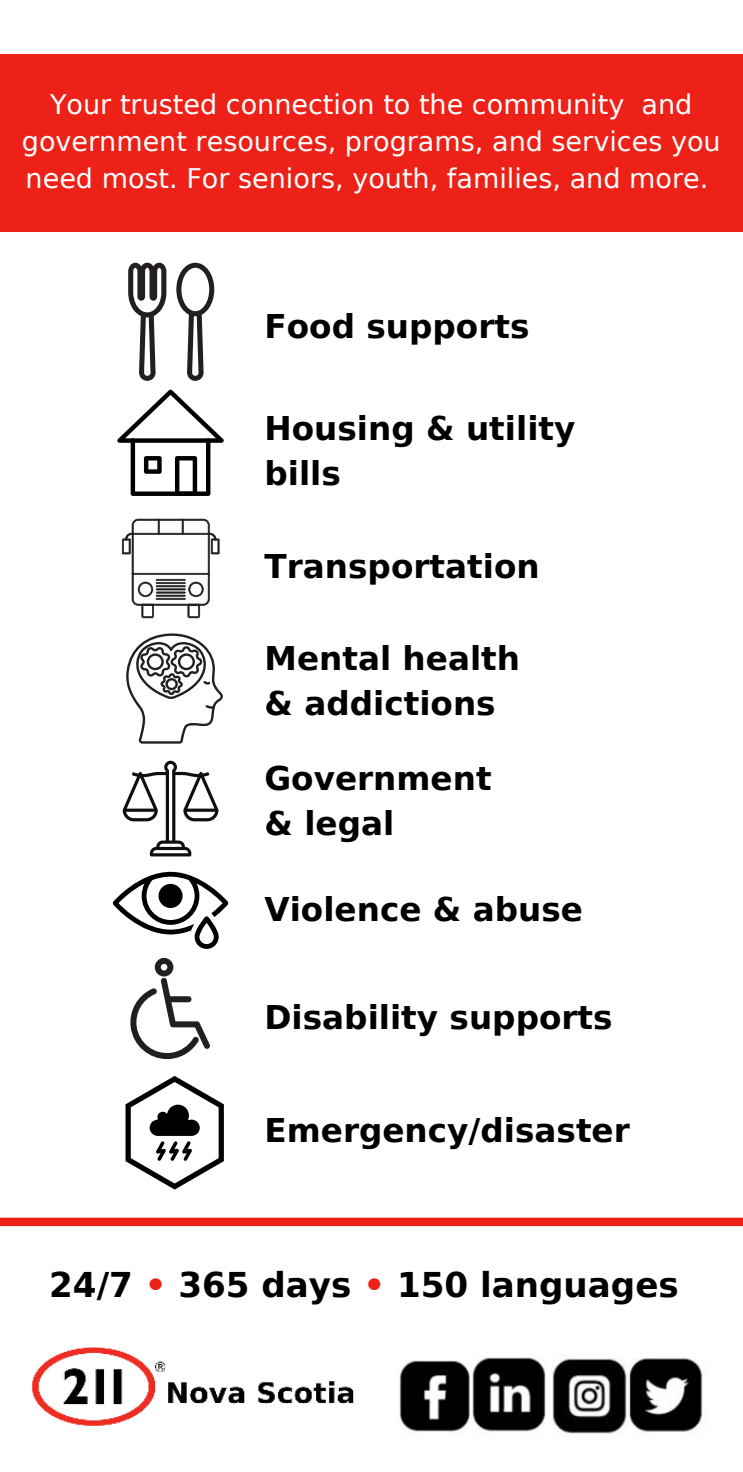
<style>
.page{position:relative;width:743px;height:1472px;background:#fff}
.page>*{position:absolute;margin:0;border:0;box-sizing:border-box;transform-origin:0 0}
.t1{font:700 34.2px "DejaVu Sans";color:#000}
.t2{font:700 32.62px/44.8px "DejaVu Sans";color:#000}
.t3{font:27px/37.1px "DejaVu Sans";color:#fff;text-align:center}
.s1{color:#ed2117}
</style>
<div class="page">
<svg style="left:128px;top:263px;width:38px;height:118px"></svg>
<svg style="left:176px;top:263px;width:38px;height:118px"></svg>
<svg style="left:117px;top:389px;width:107px;height:107px"></svg>
<svg style="left:122px;top:519px;width:97px;height:99px"></svg>
<svg style="left:126px;top:633px;width:97px;height:110px"></svg>
<svg style="left:123px;top:760px;width:95px;height:96px"></svg>
<svg style="left:113px;top:872px;width:115px;height:77px"></svg>
<svg style="left:130px;top:958px;width:80px;height:101px"></svg>
<svg style="left:125px;top:1076px;width:98px;height:113px"></svg>
<div style="left:0;top:54px;width:708px;height:177px;background:#ed2117"></div>
<div style="left:33px;top:54px;width:709px;height:177px;background:#ed2117"></div>
<div style="left:0;top:1217px;width:742px;height:9px;background:#ed2117"></div>
<img style="left:399px;top:1357px;width:147px;height:75px">
<img style="left:552px;top:1358px;width:151px;height:76px">
<img style="left:32px;top:1347px;width:322px;height:79px">
<p class="t3" style="left:22px;top:85px;width:700px">Your trusted connection to the community and government resources, programs, and services you need most. For seniors, youth, families, and more.</p>
<p class="t2" style="left:264px;top:303px;width:266px">Food supports</p>
<p class="t2" style="left:264px;top:405px;width:312px">Housing &amp; utility bills</p>
<p class="t2" style="left:264px;top:543px;width:277px">Transportation</p>
<p class="t2" style="left:264px;top:635px;width:257px">Mental health &amp; addictions</p>
<p class="t2" style="left:264px;top:755px;width:228px">Government &amp; legal</p>
<p class="t2" style="left:264px;top:885px;width:320px">Violence &amp; abuse</p>
<p class="t2" style="left:264px;top:993px;width:349px">Disability supports</p>
<p class="t2" style="left:264px;top:1107px;width:367px">Emergency/disaster</p>
<p class="t1" style="left:49px;top:1257px;width:631px">24/7 <span class="s1">•</span> 365 days <span class="s1">•</span> 150 languages</p>
</div>
